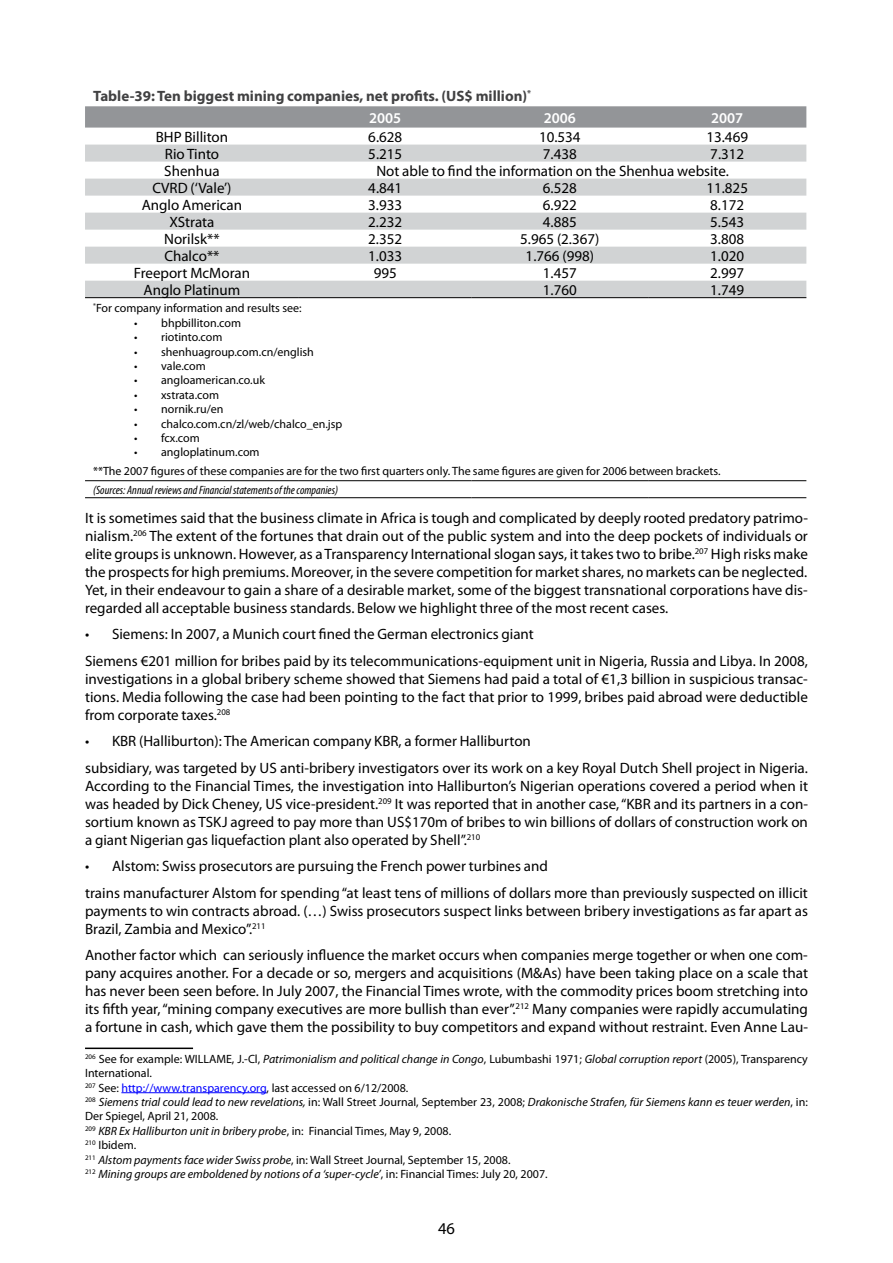
<style>
.page{position:relative;width:893px;height:1263px;background:#fff}
.page>*{position:absolute;margin:0;border:0;box-sizing:border-box;transform-origin:0 0}
.t1{font:16.5px "Myriad Pro";color:#000}
.t2{font:15px/18px "Myriad Pro";color:#000;text-align:justify}
.t3{font:700 15px/21.3px "Myriad Pro";color:#414142}
.t4{font:600 15px "Myriad Pro";color:#fff}
.t5{font:12px/14.4px "Myriad Pro";color:#000}
.t6{font:italic condensed 12px "Myriad Pro";color:#000}
.s1{font-weight:600;color:#fff}
.s2{font-style:italic}
.s3{color:#00f}
</style>
<div class="page">
<svg style="left:85px;top:144px;width:721px;height:338px"></svg>
<svg style="left:85px;top:106px;width:721px;height:22px;background:#96989b"></svg>
<svg style="left:85px;top:145px;width:721px;height:152px;fill:#d1d3d4"></svg>
<hr style="left:85px;top:297px;width:214px;height:1px;background:#000">
<hr style="left:299px;top:297px;width:173px;height:1px;background:#000">
<hr style="left:472px;top:297px;width:176px;height:1px;background:#000">
<hr style="left:648px;top:297px;width:158px;height:1px;background:#000">
<hr style="left:85px;top:480px;width:214px;height:1px;background:#000">
<hr style="left:299px;top:480px;width:173px;height:1px;background:#000">
<hr style="left:472px;top:480px;width:176px;height:1px;background:#000">
<hr style="left:648px;top:480px;width:158px;height:1px;background:#000">
<hr style="left:85px;top:497px;width:214px;height:1px;background:#000">
<hr style="left:299px;top:497px;width:173px;height:1px;background:#000">
<hr style="left:472px;top:497px;width:176px;height:1px;background:#000">
<hr style="left:648px;top:497px;width:158px;height:1px;background:#000">
<hr style="left:85px;top:1047px;width:108px;height:2px;background:#000">
<hr style="left:121px;top:1092px;width:146px;height:1px;background:#00f">
<p class="t3" style="left:369px;top:85px;width:163px;text-indent:-276px">Table-39: Ten biggest mining companies, net profits. (US$ million)<sup>*<br></sup><span class="s1">2005</span></p>
<p class="t4" style="left:544px;top:108px;width:34px">2006</p>
<p class="t4" style="left:711px;top:108px;width:34px">2007</p>
<p class="t2" style="left:156px;top:127px;width:74px">BHP Billiton</p>
<p class="t2" style="left:368px;top:127px;width:35px">6.628</p>
<p class="t2" style="left:539px;top:127px;width:43px">10.534</p>
<p class="t2" style="left:706px;top:127px;width:43px">13.469</p>
<p class="t2" style="left:165px;top:144px;width:56px">Rio Tinto</p>
<p class="t2" style="left:368px;top:144px;width:35px">5.215</p>
<p class="t2" style="left:543px;top:144px;width:35px">7.438</p>
<p class="t2" style="left:710px;top:144px;width:35px">7.312</p>
<p class="t2" style="left:164px;top:161px;width:57px">Shenhua</p>
<p class="t2" style="left:376px;top:161px;width:354px">Not able to find the information on the Shenhua website.</p>
<p class="t2" style="left:152px;top:178px;width:81px">CVRD (‘Vale’)</p>
<p class="t2" style="left:368px;top:178px;width:35px">4.841</p>
<p class="t2" style="left:543px;top:178px;width:35px">6.528</p>
<p class="t2" style="left:706px;top:178px;width:43px">11.825</p>
<p class="t2" style="left:142px;top:195px;width:102px">Anglo American</p>
<p class="t2" style="left:368px;top:195px;width:35px">3.933</p>
<p class="t2" style="left:543px;top:195px;width:35px">6.922</p>
<p class="t2" style="left:710px;top:195px;width:35px">8.172</p>
<p class="t2" style="left:169px;top:212px;width:47px">XStrata</p>
<p class="t2" style="left:368px;top:212px;width:35px">2.232</p>
<p class="t2" style="left:543px;top:212px;width:35px">4.885</p>
<p class="t2" style="left:710px;top:212px;width:35px">5.543</p>
<p class="t2" style="left:164px;top:229px;width:57px">Norilsk**</p>
<p class="t2" style="left:368px;top:229px;width:35px">2.352</p>
<p class="t2" style="left:520px;top:229px;width:81px">5.965 (2.367)</p>
<p class="t2" style="left:710px;top:229px;width:35px">3.808</p>
<p class="t2" style="left:164px;top:246px;width:57px">Chalco**</p>
<p class="t2" style="left:368px;top:246px;width:35px">1.033</p>
<p class="t2" style="left:526px;top:246px;width:70px">1.766 (998)</p>
<p class="t2" style="left:710px;top:246px;width:35px">1.020</p>
<p class="t2" style="left:134px;top:264px;width:118px">Freeport McMoran</p>
<p class="t2" style="left:374px;top:264px;width:25px">995</p>
<p class="t2" style="left:543px;top:264px;width:35px">1.457</p>
<p class="t2" style="left:710px;top:264px;width:35px">2.997</p>
<p class="t2" style="left:144px;top:280px;width:98px">Anglo Platinum</p>
<p class="t2" style="left:543px;top:280px;width:35px">1.760</p>
<p class="t2" style="left:710px;top:280px;width:35px">1.749</p>
<p class="t5" style="left:93px;top:301px;width:210px"><sup>*</sup>For company information and results see:</p>
<p class="t5" style="left:134px;top:315px;width:108px">• bhpbilliton.com</p>
<p class="t5" style="left:134px;top:330px;width:90px">• riotinto.com</p>
<p class="t5" style="left:134px;top:344px;width:181px">• shenhuagroup.com.cn/english</p>
<p class="t5" style="left:134px;top:359px;width:73px">• vale.com</p>
<p class="t5" style="left:134px;top:373px;width:132px">• angloamerican.co.uk</p>
<p class="t5" style="left:134px;top:387px;width:86px">• xstrata.com</p>
<p class="t5" style="left:134px;top:402px;width:91px">• nornik.ru/en</p>
<p class="t5" style="left:134px;top:416px;width:210px">• chalco.com.cn/zl/web/chalco_en.jsp</p>
<p class="t5" style="left:134px;top:431px;width:67px">• fcx.com</p>
<p class="t5" style="left:93px;top:443px;width:629px;line-height:18.6px;text-indent:41px">• angloplatinum.com<br>**The 2007 figures of these companies are for the two first quarters only. The same figures are given for 2006 between brackets.</p>
<p class="t6" style="left:93px;top:482px;width:246px">(Sources: Annual reviews and Financial statements of the companies)</p>
<p class="t2" style="left:85px;top:508px;width:724px">It is sometimes said that the business climate in Africa is tough and complicated by deeply rooted predatory patrimo&shy;nialism.<sup>206</sup> The extent of the fortunes that drain out of the public system and into the deep pockets of individuals or elite groups is unknown. However, as a Transparency International slogan says, it takes two to bribe.<sup>207</sup> High risks make the prospects for high premiums. Moreover, in the severe competition for market shares, no markets can be neglected.<br>Yet, in their endeavour to gain a share of a desirable market, some of the biggest transnational corporations have dis&shy;regarded all acceptable business standards. Below we highlight three of the most recent cases.</p>
<p class="t2" style="left:85px;top:621px;width:724px;line-height:26.5px">• Siemens: In 2007, a Munich court fined the German electronics giant<br>Siemens €201 million for bribes paid by its telecommunications-equipment unit in Nigeria, Russia and Libya. In 2008,</p>
<p class="t2" style="left:85px;top:669px;width:724px">investigations in a global bribery scheme showed that Siemens had paid a total of €1,3 billion in suspicious transac&shy;tions. Media following the case had been pointing to the fact that prior to 1999, bribes paid abroad were deductible from corporate taxes.<sup>208</sup></p>
<p class="t2" style="left:85px;top:728px;width:724px;line-height:26.5px">• KBR (Halliburton): The American company KBR, a former Halliburton<br>subsidiary, was targeted by US anti-bribery investigators over its work on a key Royal Dutch Shell project in Nigeria.</p>
<p class="t2" style="left:85px;top:776px;width:724px">According to the Financial Times, the investigation into Halliburton’s Nigerian operations covered a period when it was headed by Dick Cheney, US vice-president.<sup>209</sup> It was reported that in another case, “KBR and its partners in a con&shy;sortium known as TSKJ agreed to pay more than US$170m of bribes to win billions of dollars of construction work on a giant Nigerian gas liquefaction plant also operated by Shell”.<sup>210</sup></p>
<p class="t2" style="left:85px;top:853px;width:724px;line-height:26.5px">• Alstom: Swiss prosecutors are pursuing the French power turbines and<br>trains manufacturer Alstom for spending “at least tens of millions of dollars more than previously suspected on illicit</p>
<p class="t2" style="left:85px;top:901px;width:724px">payments to win contracts abroad. (…) Swiss prosecutors suspect links between bribery investigations as far apart as<br>Brazil, Zambia and Mexico”.<sup>211</sup></p>
<p class="t2" style="left:85px;top:946px;width:724px">Another factor which can seriously influence the market occurs when companies merge together or when one com&shy;pany acquires another. For a decade or so, mergers and acquisitions (M&amp;As) have been taking place on a scale that has never been seen before. In July 2007, the Financial Times wrote, with the commodity prices boom stretching into its fifth year, “mining company executives are more bullish than ever”.<sup>212</sup> Many companies were rapidly accumulating a fortune in cash, which gave them the possibility to buy competitors and expand without restraint. Even Anne Lau-</p>
<p class="t5" style="left:85px;top:1051px;width:724px"><sup>206</sup> See for example: WILLAME, J.-Cl, <span class="s2">Patrimonialism and political change in Congo</span>, Lubumbashi 1971; <span class="s2">Global corruption report</span> (2005), Transparency International.<br><sup>207</sup> See: <span class="s3">http://www.transparency.org</span>, last accessed on 6/12/2008.<br><sup>208</sup> <span class="s2">Siemens trial could lead to new revelations,</span> in: Wall Street Journal, September 23, 2008; <span class="s2">Drakonische Strafen, für Siemens kann es teuer werden</span>, in:<br>Der Spiegel, April 21, 2008.<br><sup>209</sup> <span class="s2">KBR Ex Halliburton unit in bribery probe</span>, in: Financial Times, May 9, 2008.<br><sup>210</sup> Ibidem.<br><sup>211</sup> <span class="s2">Alstom payments face wider Swiss probe</span>, in: Wall Street Journal, September 15, 2008.<br><sup>212</sup> <span class="s2">Mining groups are emboldened by notions of a ‘super-cycle’</span>, in: Financial Times: July 20, 2007.</p>
<p class="t1" style="left:438px;top:1218px;width:18px">46</p>
</div>
